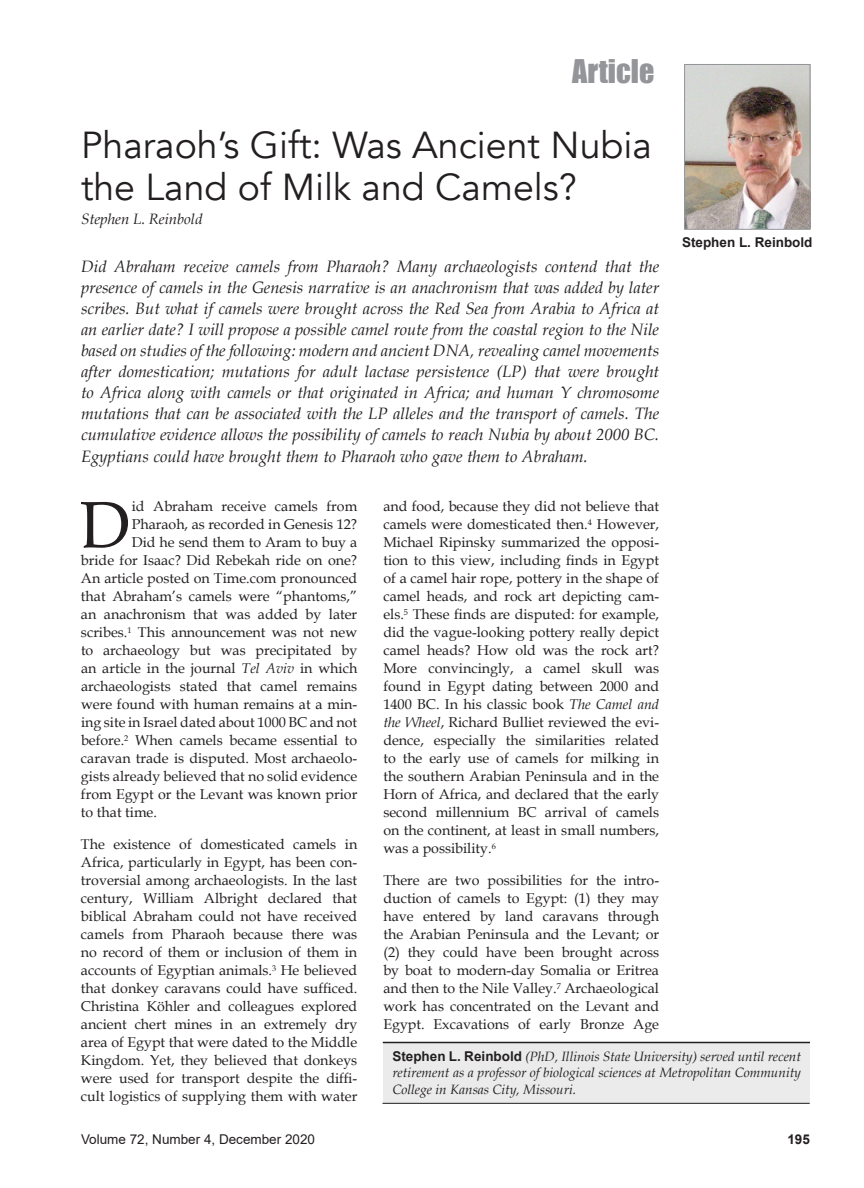
<style>
.page{position:relative;width:864px;height:1188px;background:#fff}
.page>*{position:absolute;margin:0;border:0;box-sizing:border-box;transform-origin:0 0}
.t1{font:65.85px "Book Antiqua";color:#231f20}
.t2{font:37.5px/42px "Avenir";color:#231f20}
.t3{font:30px "Impact";color:#939598}
.t4{font:italic 16.5px/21px "Book Antiqua";color:#231f20;text-align:justify}
.t5{font:italic 15px "Book Antiqua";color:#231f20}
.t6{font:14.25px/18px "Book Antiqua";color:#231f20;text-align:justify}
.t7{font:italic 13.5px/16.5px "Book Antiqua";color:#231f20;text-align:justify}
.t8{font:13.5px "Arial";color:#231f20}
.t9{font:700 13.5px "Arial";color:#231f20}
.s1{font-style:italic}
.s2{font-family:"Arial";font-weight:700;font-style:normal}
</style>
<div class="page">
<div style="left:383px;top:1042px;width:427px;height:61px;background:#ebebeb"></div>
<hr style="left:383px;top:1042px;width:427px;height:1px;background:#231f20">
<hr style="left:382px;top:1103px;width:428px;height:1px;background:#231f20">
<img style="left:686px;top:66px;width:122px;height:162px">
<div style="left:684px;top:64px;width:126px;height:166px;border:1px solid #939598"></div>
<h3 class="t3" style="left:572px;top:48px;width:84px">Article</h3>
<h2 class="t2" style="left:81px;top:125px;width:572px">Pharaoh’s Gift: Was Ancient Nubia the Land of Milk and Camels?</h2>
<p class="t5" style="left:81px;top:209px;width:123px">Stephen L. Reinbold</p>
<p class="t4" style="left:81px;top:256px;width:580px">Did Abraham receive camels from Pharaoh? Many archaeologists contend that the presence of camels in the Genesis narrative is an anachronism that was added by later scribes. But what if camels were brought across the Red Sea from Arabia to Africa at an earlier date? I will propose a possible camel route from the coastal region to the Nile based on studies of the following: modern and ancient DNA, revealing camel movements after domestication; mutations for adult lactase persistence (LP) that were brought to Africa along with camels or that originated in Africa; and human Y chromosome mutations that can be associated with the LP alleles and the transport of camels. The cumulative evidence allows the possibility of camels to reach Nubia by about 2000 BC.<br>Egyptians could have brought them to Pharaoh who gave them to Abraham.</p>
<h1 class="t1" style="left:80px;top:479px;width:52px">D</h1>
<p class="t6" style="left:132px;top:497px;width:227px">id Abraham receive camels from</p>
<p class="t9" style="left:682px;top:233px;width:132px">Stephen L. Reinbold</p>
<p class="t6" style="left:383px;top:497px;width:277px">and food, because they did not believe that camels were domesticated then.<sup>4</sup> However, Michael Ripinsky summarized the opposi&shy;tion to this view, including finds in Egypt of a camel hair rope, pottery in the shape of camel heads, and rock art depicting cam&shy;els.<sup>5</sup> These finds are disputed: for example, did the vague-looking pottery really depict camel heads? How old was the rock art?<br>More convincingly, a camel skull was found in Egypt dating between 2000 and 1400 BC. In his classic book <span class="s1">The Camel and the Wheel</span>, Richard Bulliet reviewed the evi&shy;dence, especially the similarities related to the early use of camels for milking in the southern Arabian Peninsula and in the Horn of Africa, and declared that the early second millennium BC arrival of camels on the continent, at least in small numbers, was a possibility.<sup>6</sup></p>
<p class="t6" style="left:383px;top:871px;width:277px">There are two possibilities for the intro&shy;duction of camels to Egypt: (1) they may have entered by land caravans through the Arabian Peninsula and the Levant; or (2) they could have been brought across by boat to modern-day Somalia or Eritrea and then to the Nile Valley.<sup>7</sup> Archaeological work has concentrated on the Levant and Egypt. Excavations of early Bronze Age</p>
<p class="t6" style="left:132px;top:515px;width:227px">Pharaoh, as recorded in Genesis 12?</p>
<p class="t6" style="left:132px;top:533px;width:227px">Did he send them to Aram to buy a</p>
<p class="t6" style="left:81px;top:551px;width:278px">bride for Isaac? Did Rebekah ride on one?</p>
<p class="t6" style="left:81px;top:569px;width:278px">An article posted on Time.com pronounced</p>
<p class="t6" style="left:81px;top:587px;width:278px">that Abraham’s camels were “phantoms,”</p>
<p class="t6" style="left:81px;top:605px;width:278px">an anachronism that was added by later</p>
<p class="t6" style="left:81px;top:623px;width:278px">scribes.<sup>1</sup> This announcement was not new</p>
<p class="t6" style="left:81px;top:641px;width:278px">to archaeology but was precipitated by</p>
<p class="t6" style="left:81px;top:659px;width:278px">an article in the journal <span class="s1">Tel Aviv</span> in which</p>
<p class="t6" style="left:81px;top:677px;width:278px">archaeologists stated that camel remains</p>
<p class="t6" style="left:81px;top:695px;width:278px">were found with human remains at a min-</p>
<p class="t6" style="left:81px;top:713px;width:278px">ing site in Israel dated about 1000 BC and not</p>
<p class="t6" style="left:81px;top:731px;width:278px">before.<sup>2</sup> When camels became essential to</p>
<p class="t6" style="left:81px;top:749px;width:278px">caravan trade is disputed. Most archaeolo-</p>
<p class="t6" style="left:81px;top:767px;width:278px">gists already believed that no solid evidence</p>
<p class="t6" style="left:81px;top:785px;width:278px">from Egypt or the Levant was known prior</p>
<p class="t6" style="left:81px;top:803px;width:78px">to that time.</p>
<p class="t6" style="left:81px;top:835px;width:278px">The existence of domesticated camels in Africa, particularly in Egypt, has been con&shy;troversial among archaeologists. In the last century, William Albright declared that biblical Abraham could not have received camels from Pharaoh because there was no record of them or inclusion of them in accounts of Egyptian animals.<sup>3</sup> He believed that donkey caravans could have sufficed.<br>Christina Köhler and colleagues explored ancient chert mines in an extremely dry area of Egypt that were dated to the Middle Kingdom. Yet, they believed that donkeys were used for transport despite the diffi&shy;cult logistics of supplying them with water</p>
<p class="t7" style="left:392px;top:1048px;width:410px"><span class="s2">Stephen L. Reinbold</span> (PhD, Illinois State University) served until recent retirement as a professor of biological sciences at Metropolitan Community College in Kansas City, Missouri.</p>
<p class="t8" style="left:81px;top:1130px;width:236px">Volume 72, Number 4, December 2020</p>
<p class="t9" style="left:787px;top:1130px;width:24px">195</p>
</div>
